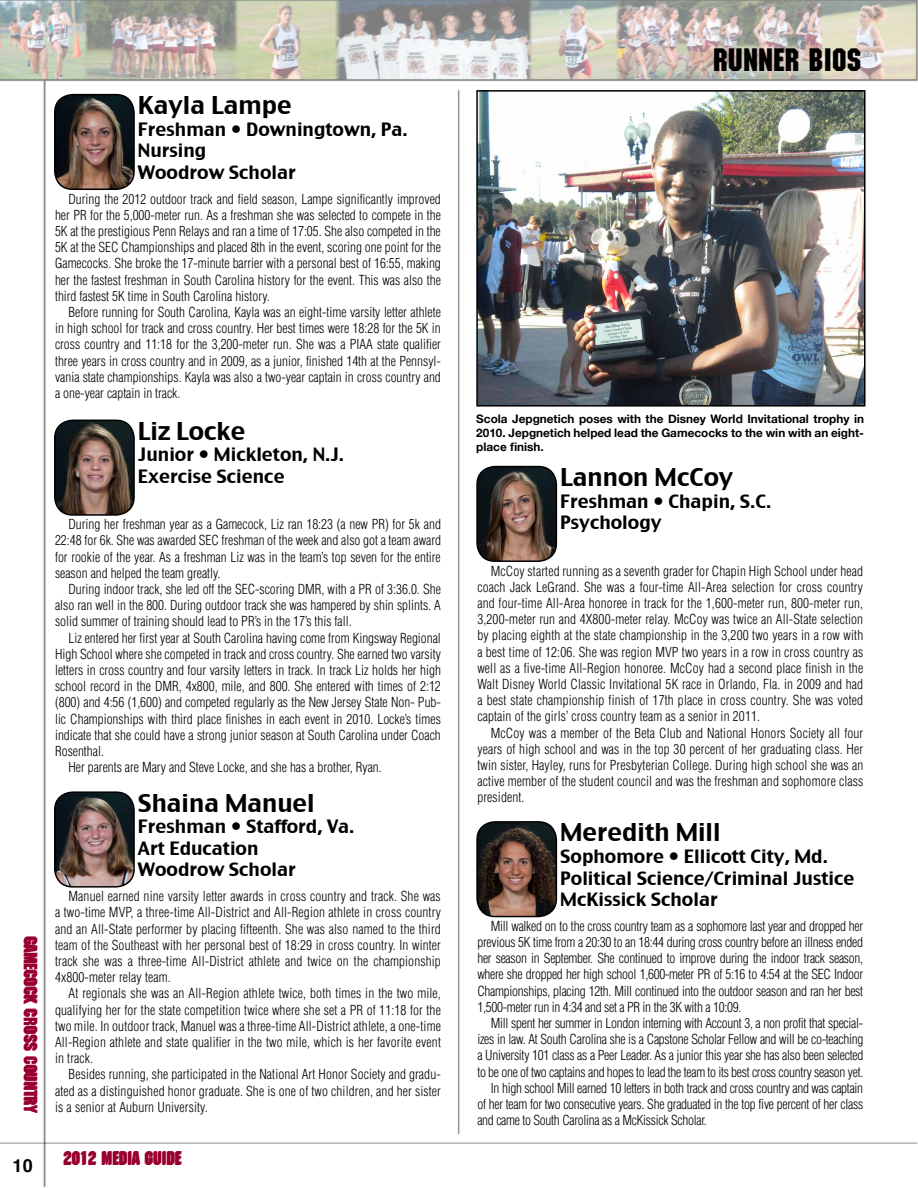
<style>
.page{position:relative;width:918px;height:1188px;background:#fff}
.page>*{position:absolute;margin:0;border:0;box-sizing:border-box;transform-origin:0 0}
.t1{font:31.5px "Machine LT";color:#000}
.t2{font:24px "Charcoal CY";color:#000}
.t3{font:18px/21.6px "Charcoal CY";color:#000}
.t4{font:18px "Machine LT";color:#98002e}
.t5{font:700 18px "Helvetica";color:#000}
.t6{font:300 condensed 13.5px/16.2px "Helvetica LT Std";color:#000;text-align:justify}
.t7{font:300 condensed 13.5px "Helvetica LT Std";letter-spacing:-.02em;color:#000}
.t8{font:700 11.7px/14px "Helvetica Neue";color:#000;text-align:justify}
</style>
<div class="page">
<hr style="left:44px;top:81px;width:1px;height:1106px;background:#010000">
<hr style="left:0;top:1142px;width:917px;height:2px;background:#010000">
<hr style="left:44px;top:80px;width:2px;height:1106px;background:#010000">
<img style="left:0;top:0;width:918px;height:80px">
<hr style="left:458px;top:90px;width:1px;height:1044px;background:#939598">
<img style="left:55px;top:95px;width:79px;height:94px">
<div style="left:54px;top:94px;width:81px;height:96px;border:2px solid #000;border-radius:18px"></div>
<img style="left:479px;top:93px;width:384px;height:311px">
<div style="left:476px;top:90px;width:390px;height:317px;border:2px solid #000"></div>
<img style="left:55px;top:420px;width:79px;height:95px">
<div style="left:54px;top:420px;width:81px;height:96px;border:2px solid #000;border-radius:18px"></div>
<img style="left:55px;top:794px;width:79px;height:93px">
<div style="left:54px;top:791px;width:81px;height:97px;border:2px solid #000;border-radius:18px"></div>
<img style="left:477px;top:467px;width:79px;height:94px">
<div style="left:476px;top:466px;width:81px;height:96px;border:2px solid #000;border-radius:18px"></div>
<img style="left:477px;top:822px;width:79px;height:95px">
<div style="left:476px;top:821px;width:81px;height:96px;border:2px solid #000;border-radius:18px"></div>
<h3 class="t4" style="left:41px;top:936px;width:178px;rotate:90deg">GAMECOCK CROSS COUNTRY</h3>
<h3 class="t5" style="left:13px;top:1151px;width:22px">10</h3>
<h2 class="t2" style="left:138px;top:90px;width:155px">Kayla Lampe</h2>
<h3 class="t3" style="left:138px;top:118px;width:271px">Freshman • Downingtown, Pa.<br>Nursing<br>Woodrow Scholar</h3>
<p class="t6" style="left:55px;top:191px;width:387px;text-indent:13px">During the 2012 outdoor track and field season, Lampe significantly improved her PR for the 5,000-meter run. As a freshman she was selected to compete in the 5K at the prestigious Penn Relays and ran a time of 17:05. She also competed in the 5K at the SEC Championships and placed 8th in the event, scoring one point for the Gamecocks. She broke the 17-minute barrier with a personal best of 16:55, making her the fastest freshman in South Carolina history for the event. This was also the third fastest 5K time in South Carolina history.</p>
<p class="t6" style="left:55px;top:304px;width:387px;text-indent:13px">Before running for South Carolina, Kayla was an eight-time varsity letter athlete in high school for track and cross country. Her best times were 18:28 for the 5K in cross country and 11:18 for the 3,200-meter run. She was a PIAA state qualifier three years in cross country and in 2009, as a junior, finished 14th at the Pennsyl&shy;vania state championships. Kayla was also a two-year captain in cross country and a one-year captain in track.</p>
<h2 class="t2" style="left:138px;top:416px;width:109px">Liz Locke</h2>
<h3 class="t3" style="left:138px;top:444px;width:208px">Junior • Mickleton, N.J.<br>Exercise Science</h3>
<p class="t6" style="left:55px;top:516px;width:387px;text-indent:13px">During her freshman year as a Gamecock, Liz ran 18:23 (a new PR) for 5k and 22:48 for 6k. She was awarded SEC freshman of the week and also got a team award for rookie of the year. As a freshman Liz was in the team’s top seven for the entire season and helped the team greatly.</p>
<p class="t6" style="left:55px;top:581px;width:387px;text-indent:13px">During indoor track, she led off the SEC-scoring DMR, with a PR of 3:36.0. She also ran well in the 800. During outdoor track she was hampered by shin splints. A solid summer of training should lead to PR’s in the 17’s this fall.</p>
<p class="t6" style="left:69px;top:630px;width:374px">Liz entered her first year at South Carolina having come from Kingsway Regional</p>
<p class="t6" style="left:55px;top:646px;width:387px">High School where she competed in track and cross country. She earned two varsity</p>
<p class="t6" style="left:55px;top:662px;width:387px">letters in cross country and four varsity letters in track. In track Liz holds her high</p>
<p class="t6" style="left:55px;top:678px;width:387px">school record in the DMR, 4x800, mile, and 800. She entered with times of 2:12</p>
<p class="t6" style="left:55px;top:694px;width:387px">(800) and 4:56 (1,600) and competed regularly as the New Jersey State Non- Pub-</p>
<p class="t6" style="left:55px;top:711px;width:387px">lic Championships with third place finishes in each event in 2010. Locke’s times</p>
<p class="t6" style="left:55px;top:727px;width:387px">indicate that she could have a strong junior season at South Carolina under Coach</p>
<p class="t6" style="left:55px;top:743px;width:50px">Rosenthal.</p>
<p class="t6" style="left:69px;top:759px;width:315px">Her parents are Mary and Steve Locke, and she has a brother, Ryan.</p>
<h2 class="t2" style="left:138px;top:788px;width:178px">Shaina Manuel</h2>
<h3 class="t3" style="left:138px;top:815px;width:218px">Freshman • Stafford, Va.<br>Art Education<br>Woodrow Scholar</h3>
<p class="t6" style="left:55px;top:888px;width:387px;text-indent:13px">Manuel earned nine varsity letter awards in cross country and track. She was a two-time MVP, a three-time All-District and All-Region athlete in cross country and an All-State performer by placing fifteenth. She was also named to the third team of the Southeast with her personal best of 18:29 in cross country. In winter track she was a three-time All-District athlete and twice on the championship 4x800-meter relay team.</p>
<p class="t6" style="left:55px;top:985px;width:387px;text-indent:13px">At regionals she was an All-Region athlete twice, both times in the two mile, qualifying her for the state competition twice where she set a PR of 11:18 for the two mile. In outdoor track, Manuel was a three-time All-District athlete, a one-time All-Region athlete and state qualifier in the two mile, which is her favorite event in track.</p>
<p class="t6" style="left:55px;top:1066px;width:387px;text-indent:13px">Besides running, she participated in the National Art Honor Society and gradu&shy;ated as a distinguished honor graduate. She is one of two children, and her sister is a senior at Auburn University.</p>
<h3 class="t4" style="left:64px;top:1147px;width:120px">2012 MEDIA GUIDE</h3>
<h1 class="t1" style="left:713px;top:42px;width:150px">RUNNER BIOS</h1>
<p class="t8" style="left:476px;top:412px;width:389px">Scola Jepgnetich poses with the Disney World Invitational trophy in 2010. Jepgnetich helped lead the Gamecocks to the win with an eight&shy;place finish.</p>
<h2 class="t2" style="left:560px;top:462px;width:175px">Lannon McCoy</h2>
<h3 class="t3" style="left:560px;top:490px;width:213px">Freshman • Chapin, S.C.<br>Psychology</h3>
<p class="t6" style="left:477px;top:562px;width:387px;text-indent:13px">McCoy started running as a seventh grader for Chapin High School under head coach Jack LeGrand. She was a four-time All-Area selection for cross country and four-time All-Area honoree in track for the 1,600-meter run, 800-meter run, 3,200-meter run and 4X800-meter relay. McCoy was twice an All-State selection by placing eighth at the state championship in the 3,200 two years in a row with a best time of 12:06. She was region MVP two years in a row in cross country as well as a five-time All-Region honoree. McCoy had a second place finish in the Walt Disney World Classic Invitational 5K race in Orlando, Fla. in 2009 and had a best state championship finish of 17th place in cross country. She was voted captain of the girls’ cross country team as a senior in 2011.</p>
<p class="t6" style="left:477px;top:724px;width:387px;text-indent:13px">McCoy was a member of the Beta Club and National Honors Society all four years of high school and was in the top 30 percent of her graduating class. Her twin sister, Hayley, runs for Presbyterian College. During high school she was an active member of the student council and was the freshman and sophomore class president.</p>
<h2 class="t2" style="left:560px;top:817px;width:162px">Meredith Mill</h2>
<h3 class="t3" style="left:560px;top:845px;width:296px">Sophomore • Ellicott City, Md.<br>Political Science/Criminal Justice<br>McKissick Scholar</h3>
<p class="t6" style="left:477px;top:918px;width:387px;text-indent:13px">Mill walked on to the cross country team as a sophomore last year and dropped her previous 5K time from a 20:30 to an 18:44 during cross country before an illness ended her season in September. She continued to improve during the indoor track season, where she dropped her high school 1,600-meter PR of 5:16 to 4:54 at the SEC Indoor Championships, placing 12th. Mill continued into the outdoor season and ran her best 1,500-meter run in 4:34 and set a PR in the 3K with a 10:09.</p>
<p class="t7" style="left:491px;top:1015px;width:374px">Mill spent her summer in London interning with Account 3, a non profit that special-</p>
<p class="t7" style="left:477px;top:1031px;width:387px">izes in law. At South Carolina she is a Capstone Scholar Fellow and will be co-teaching</p>
<p class="t7" style="left:477px;top:1047px;width:387px">a University 101 class as a Peer Leader. As a junior this year she has also been selected</p>
<p class="t7" style="left:477px;top:1063px;width:387px">to be one of two captains and hopes to lead the team to its best cross country season yet.</p>
<p class="t7" style="left:491px;top:1080px;width:374px">In high school Mill earned 10 letters in both track and cross country and was captain</p>
<p class="t7" style="left:477px;top:1096px;width:387px">of her team for two consecutive years. She graduated in the top five percent of her class</p>
<p class="t7" style="left:477px;top:1112px;width:231px">and came to South Carolina as a McKissick Scholar.</p>
</div>
